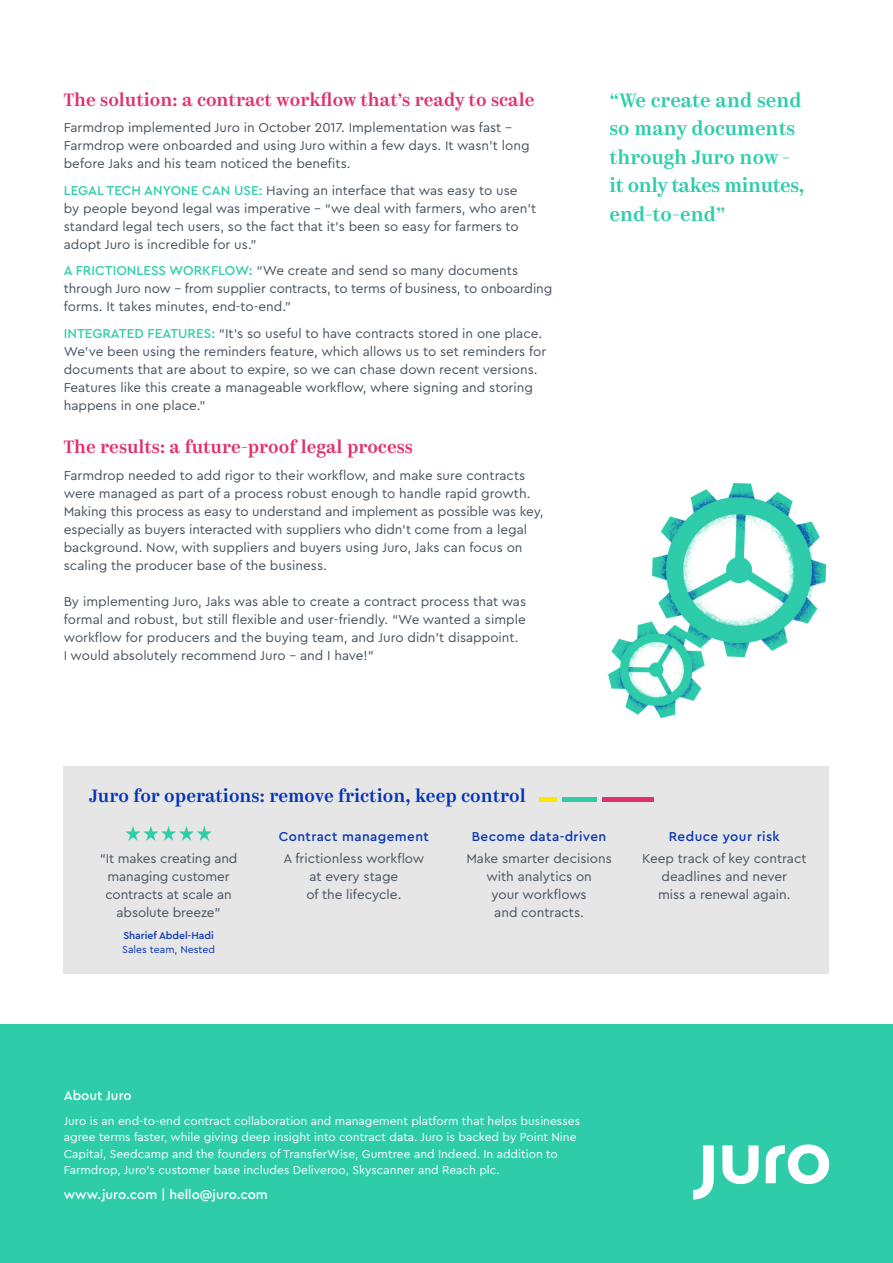
<style>
.page{position:relative;width:893px;height:1263px;background:#fff}
.page>*{position:absolute;margin:0;border:0;box-sizing:border-box;transform-origin:0 0}
.t1{font:500 19.5px/28.5px "Kazimir";color:#2fccaa}
.t2{font:500 18px "Kazimir";color:#e03070}
.t3{font:500 18px "Kazimir";color:#0635b3}
.t4{font:13.5px/18px "Cera Pro";color:#47525d}
.t5{font:500 13.5px "Cera Pro";letter-spacing:.03em;color:#0635b3}
.t6{font:500 13.5px "Cera Pro";color:#fff}
.t7{font:12px/16.5px "Cera Pro";color:#fff}
.t8{font:500 10.5px "Cera Pro";color:#0635b3}
.t9{font:10.5px "Cera Pro";color:#0635b3}
.s1{font-weight:500;color:#2fccaa}
</style>
<div class="page">
<div style="left:0;top:1025px;width:893px;height:238px;background:#2fccaa"></div>
<svg style="left:722px;top:1145px;width:37px;height:39px"></svg>
<svg style="left:693px;top:1145px;width:21px;height:54px"></svg>
<svg style="left:766px;top:1144px;width:63px;height:40px"></svg>
<div style="left:64px;top:767px;width:765px;height:207px;background:#e6e6e6"></div>
<hr style="left:539px;top:797px;width:17px;height:4px;background:#ffe500">
<hr style="left:562px;top:797px;width:34px;height:4px;background:#2fccaa">
<hr style="left:602px;top:797px;width:51px;height:4px;background:#e03070">
<svg style="left:126px;top:826px;width:86px;height:15px"></svg>
<img style="left:608px;top:483px;width:219px;height:236px">
<h2 class="t2" style="left:64px;top:88px;width:472px">The solution: a contract workflow that’s ready to scale</h2>
<p class="t4" style="left:64px;top:118px;width:467px">Farmdrop implemented Juro in October 2017. Implementation was fast -<br>Farmdrop were onboarded and using Juro within a few days. It wasn’t long before Jaks and his team noticed the benefits.</p>
<p class="t4" style="left:64px;top:180px;width:474px"><span class="s1">LEGAL TECH ANYONE CAN USE:</span> Having an interface that was easy to use by people beyond legal was imperative - “we deal with farmers, who aren’t standard legal tech users, so the fact that it’s been so easy for farmers to adopt Juro is incredible for us.”</p>
<p class="t4" style="left:64px;top:261px;width:490px"><span class="s1">A FRICTIONLESS WORKFLOW:</span> “We create and send so many documents through Juro now - from supplier contracts, to terms of business, to onboarding forms. It takes minutes, end-to-end.”</p>
<p class="t4" style="left:64px;top:323px;width:484px"><span class="s1">INTEGRATED FEATURES:</span> “It’s so useful to have contracts stored in one place.<br>We’ve been using the reminders feature, which allows us to set reminders for documents that are about to expire, so we can chase down recent versions.<br>Features like this create a manageable workflow, where signing and storing happens in one place.”</p>
<h2 class="t2" style="left:64px;top:436px;width:351px">The results: a future-proof legal process</h2>
<p class="t4" style="left:64px;top:466px;width:481px">Farmdrop needed to add rigor to their workflow, and make sure contracts were managed as part of a process robust enough to handle rapid growth.<br>Making this process as easy to understand and implement as possible was key, especially as buyers interacted with suppliers who didn’t come from a legal background. Now, with suppliers and buyers using Juro, Jaks can focus on scaling the producer base of the business.</p>
<p class="t4" style="left:64px;top:592px;width:464px">By implementing Juro, Jaks was able to create a contract process that was formal and robust, but still flexible and user-friendly. “We wanted a simple workflow for producers and the buying team, and Juro didn’t disappoint.<br>I would absolutely recommend Juro - and I have!”</p>
<h2 class="t3" style="left:89px;top:784px;width:438px">Juro for operations: remove friction, keep control</h2>
<h1 class="t1" style="left:609px;top:86px;width:196px">“We create and send so many documents through Juro now - it only takes minutes, end-to-end”</h1>
<p class="t4" style="left:100px;top:849px;width:139px;text-align:center">“It makes creating and managing customer contracts at scale an absolute breeze”</p>
<p class="t8" style="left:123px;top:928px;width:92px">Sharief Abdel-Hadi</p>
<p class="t9" style="left:122px;top:942px;width:94px">Sales team, Nested</p>
<p class="t5" style="left:279px;top:827px;width:152px">Contract management</p>
<p class="t4" style="left:283px;top:849px;width:143px;text-align:center">A frictionless workflow at every stage<br>of the lifecycle.</p>
<p class="t5" style="left:472px;top:827px;width:136px">Become data-driven</p>
<p class="t4" style="left:466px;top:849px;width:147px;text-align:center">Make smarter decisions with analytics on<br>your workflows<br>and contracts.</p>
<p class="t5" style="left:669px;top:827px;width:112px">Reduce your risk</p>
<p class="t4" style="left:642px;top:849px;width:166px;text-align:center">Keep track of key contract deadlines and never<br>miss a renewal again.</p>
<p class="t6" style="left:64px;top:1086px;width:70px">About Juro</p>
<p class="t7" style="left:64px;top:1112px;width:518px">Juro is an end-to-end contract collaboration and management platform that helps businesses agree terms faster, while giving deep insight into contract data. Juro is backed by Point Nine Capital, Seedcamp and the founders of TransferWise, Gumtree and Indeed. In addition to Farmdrop, Juro’s customer base includes Deliveroo, Skyscanner and Reach plc.</p>
<p class="t6" style="left:64px;top:1186px;width:206px">www.juro.com | hello@juro.com</p>
</div>
